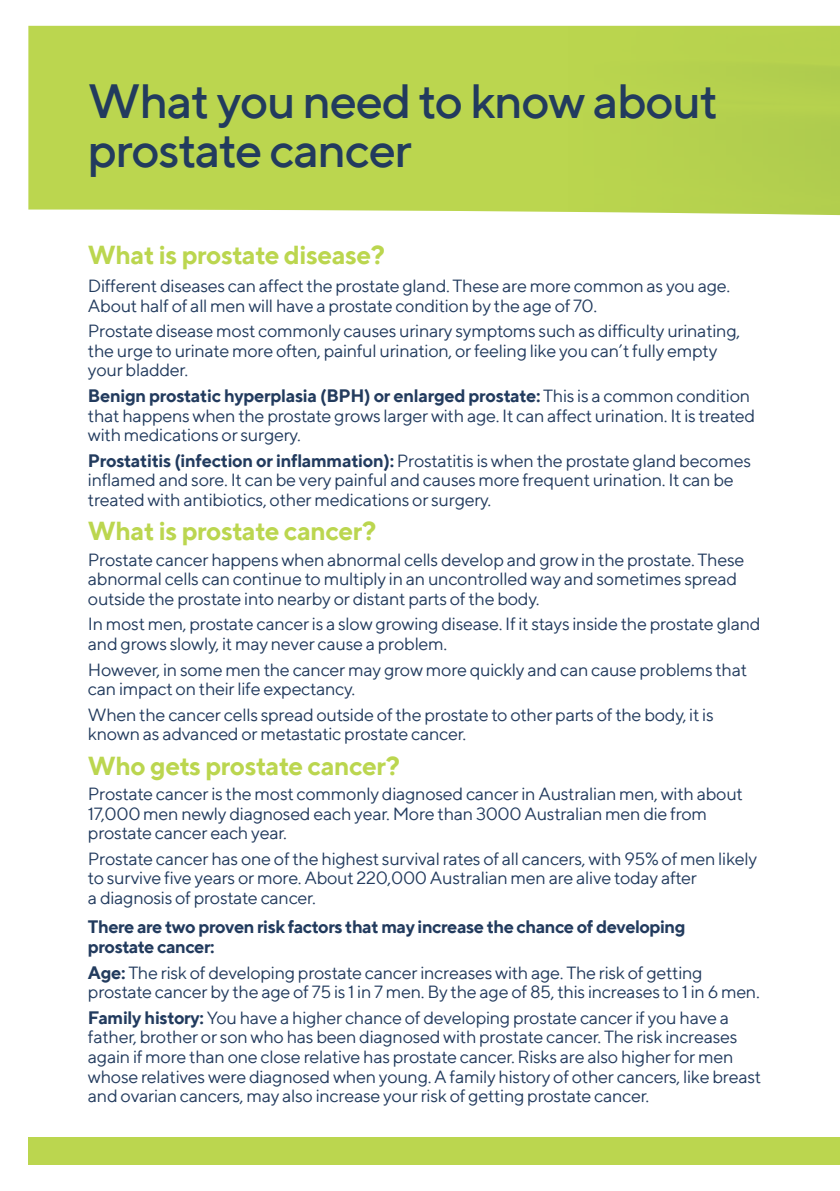
<style>
.page{position:relative;width:840px;height:1191px;background:#fff}
.page>*{position:absolute;margin:0;border:0;box-sizing:border-box;transform-origin:0 0}
.t1{font:500 49px/49px "TT Norms";letter-spacing:-.03em;color:#223b5e}
.t2{font:700 26px "TT Norms";letter-spacing:-.02em;color:#bbd64f}
.t3{font:18px/19.6px "TT Norms";letter-spacing:-.02em;color:#223b5e}
.t4{font:700 18px/19.6px "TT Norms";letter-spacing:-.03em;color:#223b5e}
.s1{font-weight:700}
</style>
<div class="page">
<svg style="left:28px;top:26px;width:811px;height:190px;fill:#bbd64f"></svg>
<div style="left:532px;top:26px;width:307px;height:189px;background:#b7d24e"></div>
<div style="left:28px;top:1137px;width:811px;height:28px;background:#bbd64f"></div>
<h1 class="t1" style="left:88px;top:75px;width:631px">What you need to know about prostate cancer</h1>
<h2 class="t2" style="left:88px;top:238px;width:298px">What is prostate disease?</h2>
<p class="t3" style="left:88px;top:275px;width:643px">Different diseases can affect the prostate gland. These are more common as you age.<br>About half of all men will have a prostate condition by the age of 70.</p>
<p class="t3" style="left:88px;top:321px;width:653px">Prostate disease most commonly causes urinary symptoms such as difficulty urinating, the urge to urinate more often, painful urination, or feeling like you can’t fully empty your bladder.</p>
<p class="t3" style="left:88px;top:385px;width:668px"><span class="s1">Benign prostatic hyperplasia (BPH) or enlarged prostate:</span> This is a common condition that happens when the prostate grows larger with age. It can affect urination. It is treated with medications or surgery.</p>
<p class="t3" style="left:88px;top:450px;width:664px"><span class="s1">Prostatitis (infection or inflammation):</span> Prostatitis is when the prostate gland becomes inflamed and sore. It can be very painful and causes more frequent urination. It can be treated with antibiotics, other medications or surgery.</p>
<h2 class="t2" style="left:88px;top:515px;width:290px">What is prostate cancer?</h2>
<p class="t3" style="left:88px;top:549px;width:657px">Prostate cancer happens when abnormal cells develop and grow in the prostate. These abnormal cells can continue to multiply in an uncontrolled way and sometimes spread outside the prostate into nearby or distant parts of the body.</p>
<p class="t3" style="left:88px;top:614px;width:673px">In most men, prostate cancer is a slow growing disease. If it stays inside the prostate gland and grows slowly, it may never cause a problem.</p>
<p class="t3" style="left:88px;top:659px;width:660px">However, in some men the cancer may grow more quickly and can cause problems that can impact on their life expectancy.</p>
<p class="t3" style="left:88px;top:704px;width:627px">When the cancer cells spread outside of the prostate to other parts of the body, it is known as advanced or metastatic prostate cancer.</p>
<h2 class="t2" style="left:88px;top:749px;width:313px">Who gets prostate cancer?</h2>
<p class="t3" style="left:88px;top:783px;width:656px">Prostate cancer is the most commonly diagnosed cancer in Australian men, with about<br>17,000 men newly diagnosed each year. More than 3000 Australian men die from prostate cancer each year.</p>
<p class="t3" style="left:88px;top:848px;width:670px">Prostate cancer has one of the highest survival rates of all cancers, with 95% of men likely to survive five years or more. About 220,000 Australian men are alive today after<br>a diagnosis of prostate cancer.</p>
<p class="t4" style="left:88px;top:917px;width:598px">There are two proven risk factors that may increase the chance of developing prostate cancer:</p>
<p class="t3" style="left:88px;top:962px;width:673px"><span class="s1">Age:</span> The risk of developing prostate cancer increases with age. The risk of getting prostate cancer by the age of 75 is 1 in 7 men. By the age of 85, this increases to 1 in 6 men.</p>
<p class="t3" style="left:88px;top:1007px;width:674px"><span class="s1">Family history:</span> You have a higher chance of developing prostate cancer if you have a father, brother or son who has been diagnosed with prostate cancer. The risk increases again if more than one close relative has prostate cancer. Risks are also higher for men whose relatives were diagnosed when young. A family history of other cancers, like breast and ovarian cancers, may also increase your risk of getting prostate cancer.</p>
</div>
